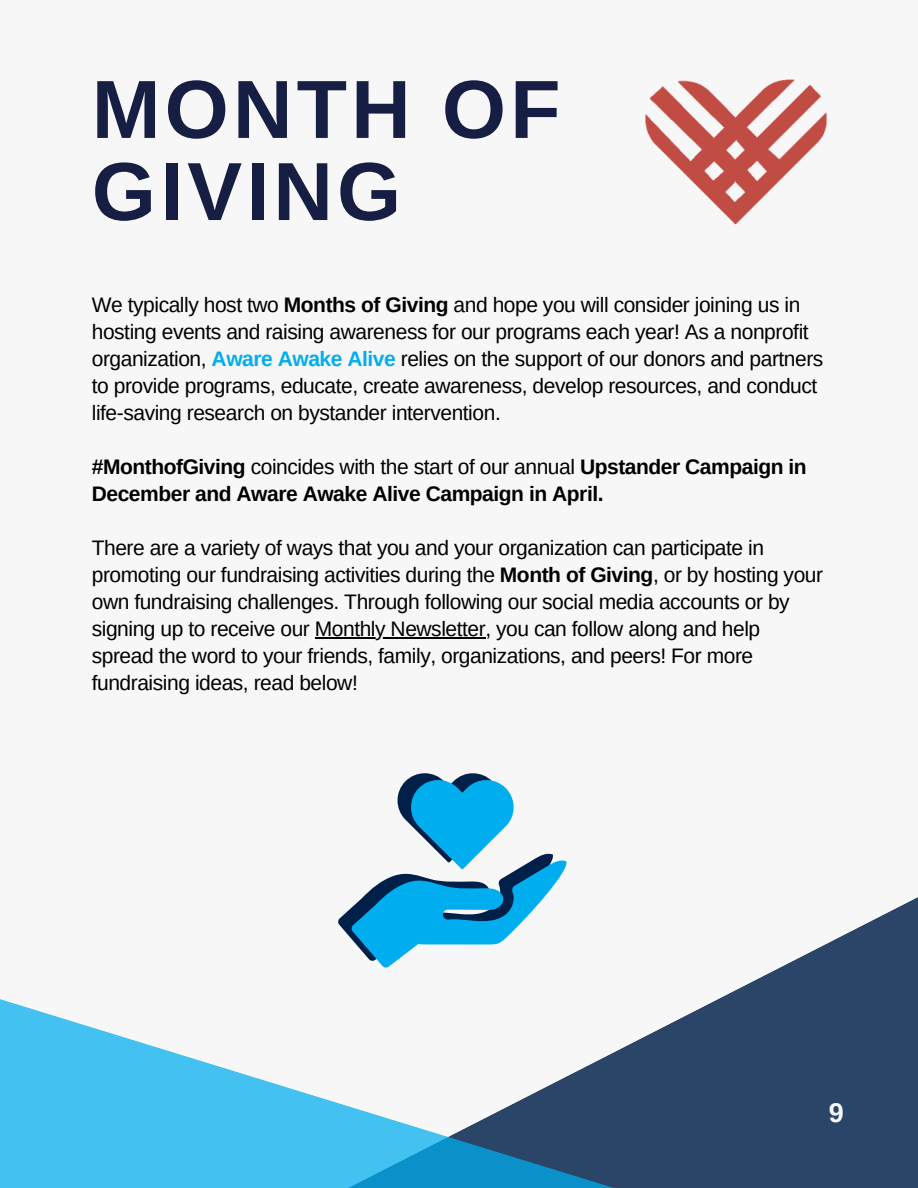
<style>
.page{position:relative;width:918px;height:1188px;background:#f7f7f7}
.page>*{position:absolute;margin:0;border:0;box-sizing:border-box;transform-origin:0 0}
.t1{font:700 82.5px/82.2px "Arimo";letter-spacing:.05em;color:#161e44}
.t2{font:700 27px "Arimo";color:#f7f7f7}
.t3{font:21px/27px "Arimo";letter-spacing:-.02em;color:#000}
.t4{font:700 21px/27px "Arimo";letter-spacing:-.02em;color:#000}
.s1{font-weight:700}
.s2{font-weight:700;color:#00aeef}
.s3{font-weight:400}
</style>
<div class="page">
<svg style="left:779px;top:897px;width:139px;height:291px;background:#445b79"></svg>
<svg style="left:0;top:968px;width:788px;height:220px"></svg>
<img style="left:645px;top:79px;width:182px;height:146px">
<hr style="left:315px;top:637px;width:170px;height:1px;background:#000">
<svg style="left:338px;top:773px;width:229px;height:195px"></svg>
<h1 class="t1" style="left:92px;top:68px;width:470px">MONTH OF<br>GIVING</h1>
<p class="t3" style="left:92px;top:291px;width:733px">We typically host two <span class="s1">Months of Giving</span> and hope you will consider joining us in hosting events and raising awareness for our programs each year! As a nonprofit organization, <span class="s2">Aware Awake Alive</span> relies on the support of our donors and partners to provide programs, educate, create awareness, develop resources, and conduct life-saving research on bystander intervention.</p>
<p class="t4" style="left:92px;top:453px;width:716px">#MonthofGiving <span class="s3">coincides with the start of our annual</span> Upstander Campaign in<br>December and Aware Awake Alive Campaign in April.</p>
<p class="t3" style="left:92px;top:534px;width:733px">There are a variety of ways that you and your organization can participate in promoting our fundraising activities during the <span class="s1">Month of Giving</span>, or by hosting your own fundraising challenges. Through following our social media accounts or by signing up to receive our Monthly Newsletter, you can follow along and help spread the word to your friends, family, organizations, and peers! For more fundraising ideas, read below!</p>
<p class="t2" style="left:829px;top:1097px;width:17px">9</p>
</div>
